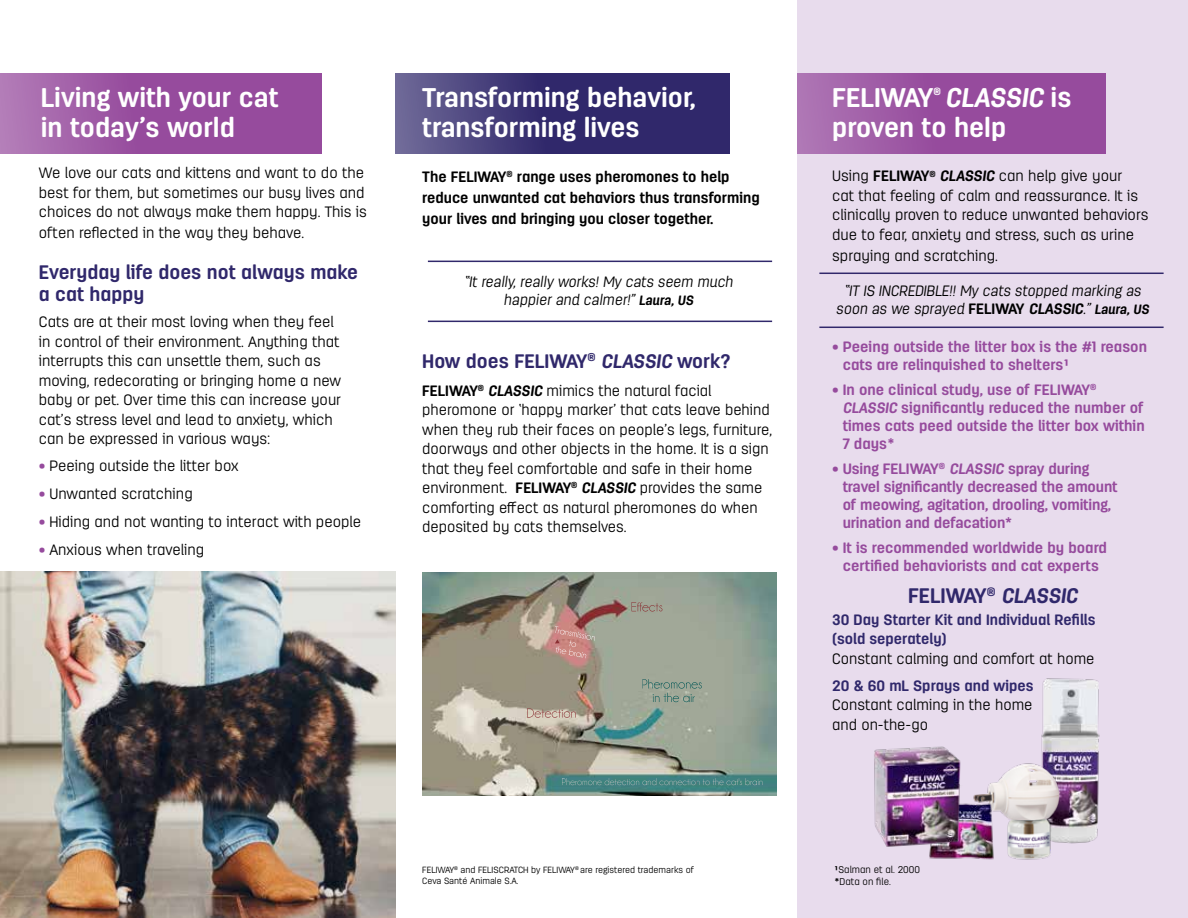
<style>
.page{position:relative;width:1188px;height:918px;background:#fff}
.page>*{position:absolute;margin:0;border:0;box-sizing:border-box;transform-origin:0 0}
.t1{font:700 27px/30px "Antartida Rounded";color:#fff}
.t2{font:700 21px "Antartida Rounded";color:#30286b}
.t3{font:700 19.5px/21.8px "Antartida Rounded";color:#30286b}
.t4{font:300 15px/19.5px "Antartida Rounded";color:#000}
.t5{font:700 15px/18px "Antartida Rounded";color:#964b9d}
.t6{font:italic 300 15px/18px "Antartida Rounded";color:#000;text-align:center}
.t7{font:700 15px/21px "Antartida Rounded";color:#000}
.t8{font:700 15px/19.5px "Antartida Rounded";color:#30286b}
.t9{font:700 10.5px "Antartida Rounded";color:#fff}
.t10{font:300 9.75px/11.7px "Antartida Rounded";color:#000}
.t11{font:300 9px/10.8px "Antartida Rounded";color:#000}
.s1{font-weight:700;color:#964b9d}
.s2{font-style:italic}
.s3{font-weight:700}
.s4{font-weight:700;font-style:italic}
.s5{font-weight:700;font-size:13.5px}
.s6{font-weight:700;font-style:normal}
.s7{font-family:"Futura BT"}
.s8{font-family:"Futura BT";font-weight:700}
</style>
<div class="page">
<img style="left:422px;top:573px;width:355px;height:222px">
<img style="left:642px;top:679px;width:56px;height:10px">
<img style="left:555px;top:626px;width:31px;height:11px">
<img style="left:631px;top:602px;width:31px;height:10px">
<svg style="left:555px;top:639px;width:5px;height:5px"></svg>
<img style="left:527px;top:708px;width:49px;height:10px">
<img style="left:562px;top:778px;width:134px;height:7px">
<img style="left:703px;top:778px;width:56px;height:7px">
<svg style="left:395px;top:73px;width:335px;height:81px;background:#3e3675"></svg>
<img style="left:0;top:571px;width:395px;height:347px">
<svg style="left:0;top:73px;width:322px;height:81px;background:#9c55a2"></svg>
<div style="left:797px;top:0;width:391px;height:918px;background:#e8dced"></div>
<div style="left:797px;top:73px;width:308px;height:81px;background:linear-gradient(to right,#a76aae,#904097)"></div>
<hr style="left:428px;top:261px;width:344px;height:1px;background:#31286b">
<hr style="left:428px;top:321px;width:344px;height:1px;background:#31286b">
<hr style="left:819px;top:273px;width:345px;height:1px;background:#31286b">
<hr style="left:819px;top:327px;width:345px;height:1px;background:#31286b">
<img style="left:1041px;top:678px;width:59px;height:166px">
<img style="left:988px;top:756px;width:84px;height:104px">
<img style="left:929px;top:786px;width:68px;height:74px">
<img style="left:874px;top:746px;width:90px;height:102px">
<h1 class="t1" style="left:41px;top:83px;width:239px">Living with your cat in today’s world</h1>
<p class="t4" style="left:39px;top:163px;width:330px">We love our cats and kittens and want to do the best for them, but sometimes our busy lives and choices do not always make them happy. This is</p>
<p class="t4" style="left:39px;top:223px;width:267px">often reflected in the way they behave.</p>
<h3 class="t3" style="left:39px;top:262px;width:321px">Everyday life does not always make a cat happy</h3>
<p class="t4" style="left:39px;top:313px;width:304px">Cats are at their most loving when they feel in control of their environment. Anything that interrupts this can unsettle them, such as moving, redecorating or bringing home a new baby or pet. Over time this can increase your cat’s stress level and lead to anxiety, which can be expressed in various ways:</p>
<p class="t4" style="left:39px;top:456px;width:201px"><span class="s1">•</span> Peeing outside the litter box</p>
<p class="t4" style="left:39px;top:484px;width:155px"><span class="s1">•</span> Unwanted scratching</p>
<p class="t4" style="left:39px;top:512px;width:324px"><span class="s1">•</span> Hiding and not wanting to interact with people</p>
<p class="t4" style="left:39px;top:540px;width:167px"><span class="s1">•</span> Anxious when traveling</p>
<h1 class="t1" style="left:422px;top:83px;width:275px">Transforming behavior, transforming lives</h1>
<p class="t7" style="left:422px;top:166px;width:339px">The FELIWAY<sup>®</sup> range uses pheromones to help reduce unwanted cat behaviors thus transforming your lives and bringing you closer together.</p>
<h1 class="t1" style="left:832px;top:83px;width:241px">FELIWAY <span class="s2">CLASSIC</span> is</h1>
<p class="t9" style="left:933px;top:85px;width:9px">®</p>
<h1 class="t1" style="left:832px;top:113px;width:176px">proven to help</h1>
<p class="t4" style="left:832px;top:167px;width:318px">Using <span class="s3">FELIWAY</span><sup>®</sup> <span class="s4">CLASSIC</span> can help give your<br>cat that feeling of calm and reassurance. It is clinically proven to reduce unwanted behaviors due to fear, anxiety and stress, such as urine</p>
<p class="t4" style="left:832px;top:246px;width:167px">spraying and scratching.</p>
<p class="t6" style="left:464px;top:273px;width:270px">“It really, really works! My cats seem much happier and calmer!” <span class="s5">Laura, US</span></p>
<p class="t6" style="left:836px;top:282px;width:315px">“IT IS INCREDIBLE!! My cats stopped marking as soon as we sprayed <span class="s6">FELIWAY</span> <span class="s3">CLASSIC</span>.” <span class="s5">Laura, US</span></p>
<h3 class="t3" style="left:422px;top:350px;width:310px">How does FELIWAY<sup>®</sup> <span class="s2">CLASSIC</span> work?</h3>
<p class="t4" style="left:422px;top:381px;width:351px"><span class="s3">FELIWAY</span><sup>®</sup> <span class="s4">CLASSIC</span> mimics the natural facial pheromone or ‘happy marker’ that cats leave behind when they rub their faces on people’s legs, furniture, doorways and other objects in the home. It is a sign that they feel comfortable and safe in their home environment. <span class="s3">FELIWAY</span><sup>®</sup> <span class="s4">CLASSIC</span> provides the same comforting effect as natural pheromones do when deposited by cats themselves.</p>
<p class="t11" style="left:422px;top:865px;width:273px">FELIWAY<sup>®</sup> and FELISCRATCH by FELIWAY<sup>®</sup> are registered trademarks of<br>Ceva Santé Animale S.A.</p>
<p class="t5" style="left:843px;top:338px;width:306px;text-indent:-10px">• Peeing outside the litter box is the #1 reason cats are relinquished to shelters<span class="s7">¹</span></p>
<p class="t5" style="left:843px;top:381px;width:304px;text-indent:-10px">• In one clinical study, use of FELIWAY<sup>® </sup><span class="s2">CLASSIC</span> significantly reduced the number of times cats peed outside the litter box within 7 days<span class="s7">*</span></p>
<p class="t5" style="left:843px;top:460px;width:276px;text-indent:-11px">• Using FELIWAY<sup>®</sup> <span class="s2">CLASSIC</span> spray during travel significantly decreased the amount of meowing, agitation, drooling, vomiting, urination and defacation*</p>
<p class="t5" style="left:832px;top:539px;width:276px;text-align:center">• It is recommended worldwide by board certified behaviorists and cat experts</p>
<h2 class="t2" style="left:908px;top:584px;width:171px">FELIWAY<sup>®</sup> <span class="s2">CLASSIC</span></h2>
<p class="t8" style="left:832px;top:610px;width:265px">30 Day Starter Kit and Individual Refills (sold seperately)</p>
<p class="t4" style="left:832px;top:649px;width:264px">Constant calming and comfort at home</p>
<p class="t8" style="left:832px;top:676px;width:203px">20 &amp; 60 mL Sprays and wipes</p>
<p class="t4" style="left:832px;top:696px;width:202px">Constant calming in the home and on-the-go</p>
<p class="t10" style="left:834px;top:864px;width:87px"><span class="s8">¹</span>Salman et al. 2000 <span class="s8">*</span>Data on file.</p>
</div>
